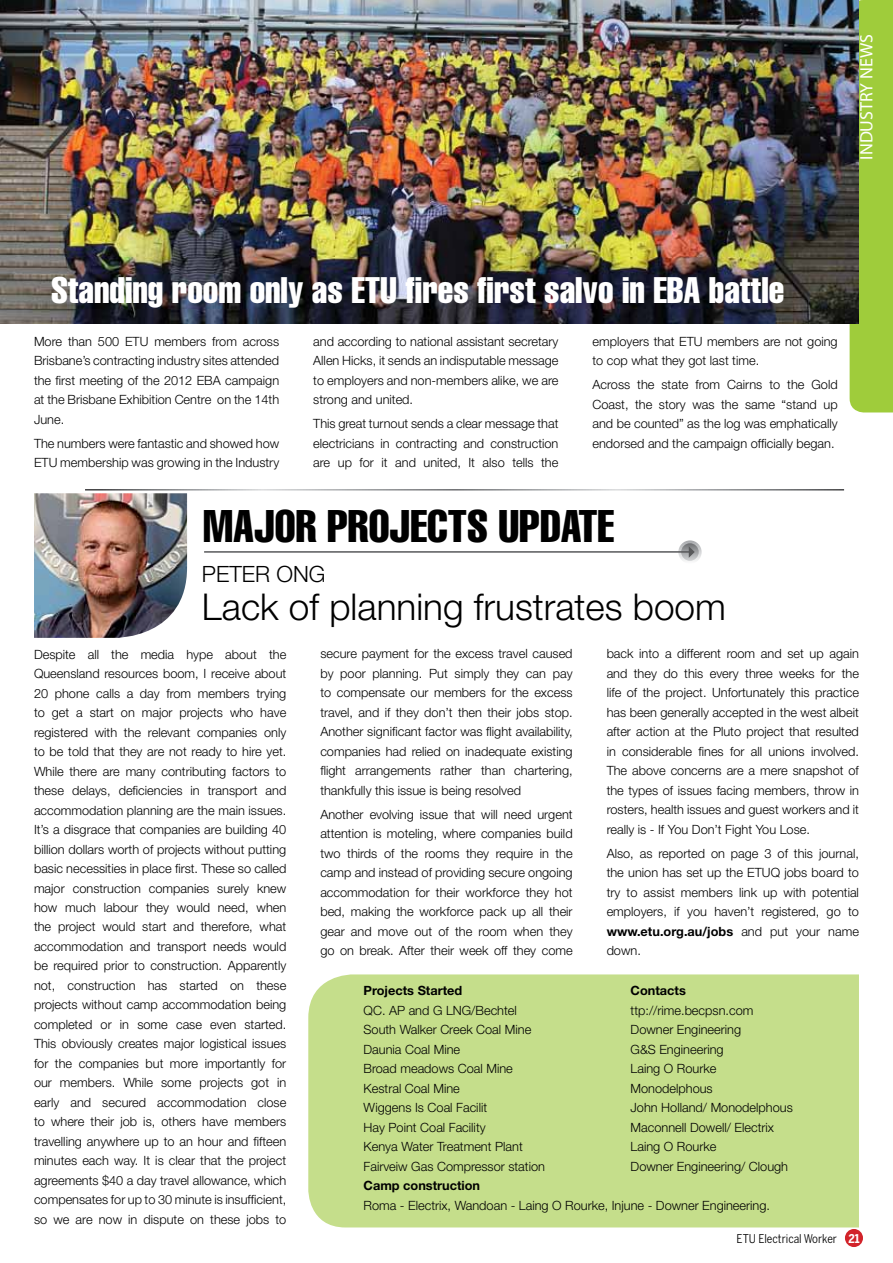
<style>
.page{position:relative;width:893px;height:1263px;background:#fff}
.page>*{position:absolute;margin:0;border:0;box-sizing:border-box;transform-origin:0 0}
.t1{font:extra-condensed 44.85px "Helvetica";color:#000}
.t2{font:300 36.9px "Helvetica Neue";color:#000}
.t3{font:extra-condensed 36.3px "Helvetica";color:#fff}
.t4{font:300 22.5px "Helvetica Neue";color:#000}
.t5{font:18px "Myriad Pro";color:#fff}
.t6{font:300 12.75px/19.5px "Helvetica Neue";color:#000;text-align:justify}
.t7{font:700 12.75px "Helvetica Neue";color:#000}
.t8{font:12px "Benton Sans Cond";color:#000}
.s1{font-weight:700}
.s2{font-weight:700;color:#fff}
</style>
<div class="page">
<div style="left:308px;top:974px;width:551px;height:253px;background:#c5de8b"></div>
<div style="left:845px;top:1229px;width:18px;height:18px;background:#d2232a;border-radius:50%"></div>
<div style="left:850px;top:0;width:43px;height:412px;background:#9fcc3b"></div>
<img style="left:34px;top:493px;width:153px;height:145px">
<svg style="left:678px;top:540px;width:24px;height:24px"></svg>
<svg style="left:681px;top:543px;width:18px;height:18px"></svg>
<svg style="left:689px;top:546px;width:6px;height:12px"></svg>
<hr style="left:204px;top:551px;width:486px;height:2px;background:#58595b">
<img style="left:0;top:0;width:859px;height:323px">
<h3 class="t5" style="left:855px;top:160px;width:127px;rotate:-90deg">INDUSTRY NEWS</h3>
<h3 class="t3" style="left:51px;top:267px;width:735px">Standing room only as ETU fires first salvo in EBA battle</h3>
<p class="t6" style="left:34px;top:331px;width:247px">More than 500 ETU members from across Brisbane’s contracting industry sites attended the first meeting of the 2012 EBA campaign at the Brisbane Exhibition Centre on the 14th June.</p>
<p class="t6" style="left:34px;top:433px;width:247px">The numbers were fantastic and showed how<br>ETU membership was growing in the Industry</p>
<p class="t6" style="left:313px;top:331px;width:247px">and according to national assistant secretary Allen Hicks, it sends an indisputable message to employers and non-members alike, we are strong and united.</p>
<p class="t6" style="left:313px;top:414px;width:247px">This great turnout sends a clear message that electricians in contracting and construction are up for it and united, It also tells the</p>
<p class="t6" style="left:592px;top:331px;width:247px">employers that ETU members are not going to cop what they got last time.</p>
<p class="t6" style="left:592px;top:375px;width:247px">Across the state from Cairns to the Gold Coast, the story was the same “stand up and be counted” as the log was emphatically endorsed and the campaign officially began.</p>
<h1 class="t1" style="left:203px;top:498px;width:412px">MAJOR PROJECTS UPDATE</h1>
<h3 class="t4" style="left:202px;top:560px;width:125px">PETER ONG</h3>
<h2 class="t2" style="left:202px;top:584px;width:525px">Lack of planning frustrates boom</h2>
<p class="t6" style="left:607px;top:644px;width:254px">back into a different room and set up again and they do this every three weeks for the life of the project. Unfortunately this practice has been generally accepted in the west albeit after action at the Pluto project that resulted in considerable fines for all unions involved.<br>The above concerns are a mere snapshot of the types of issues facing members, throw in rosters, health issues and guest workers and it really is - If You Don’t Fight You Lose.</p>
<p class="t6" style="left:607px;top:843px;width:254px">Also, as reported on page 3 of this journal, the union has set up the ETUQ jobs board to try to assist members link up with potential employers, if you haven’t registered, go to <span class="s1">www.etu.org.au/jobs</span> and put your name down.</p>
<p class="t6" style="left:34px;top:644px;width:254px">Despite all the media hype about the Queensland resources boom, I receive about 20 phone calls a day from members trying to get a start on major projects who have registered with the relevant companies only to be told that they are not ready to hire yet.<br>While there are many contributing factors to these delays, deficiencies in transport and accommodation planning are the main issues.<br>It’s a disgrace that companies are building 40 billion dollars worth of projects without putting basic necessities in place first. These so called major construction companies surely knew how much labour they would need, when the project would start and therefore, what accommodation and transport needs would be required prior to construction. Apparently not, construction has started on these projects without camp accommodation being completed or in some case even started.<br>This obviously creates major logistical issues for the companies but more importantly for our members. While some projects got in early and secured accommodation close to where their job is, others have members travelling anywhere up to an hour and fifteen minutes each way. It is clear that the project agreements $40 a day travel allowance, which compensates for up to 30 minute is insufficient, so we are now in dispute on these jobs to</p>
<p class="t6" style="left:320px;top:644px;width:254px">secure payment for the excess travel caused by poor planning. Put simply they can pay to compensate our members for the excess travel, and if they don’t then their jobs stop.<br>Another significant factor was flight availability, companies had relied on inadequate existing flight arrangements rather than chartering, thankfully this issue is being resolved</p>
<p class="t6" style="left:320px;top:804px;width:254px">Another evolving issue that will need urgent attention is moteling, where companies build two thirds of the rooms they require in the camp and instead of providing secure ongoing accommodation for their workforce they hot bed, making the workforce pack up all their gear and move out of the room when they go on break. After their week off they come</p>
<p class="t7" style="left:364px;top:983px;width:100px">Projects Started</p>
<p class="t7" style="left:631px;top:983px;width:57px">Contacts</p>
<p class="t6" style="left:364px;top:1000px;width:155px">QC. AP and G LNG/Bechtel</p>
<p class="t6" style="left:631px;top:1000px;width:124px">ttp://rime.becpsn.com</p>
<p class="t6" style="left:364px;top:1020px;width:169px">South Walker Creek Coal Mine</p>
<p class="t6" style="left:631px;top:1020px;width:112px">Downer Engineering</p>
<p class="t6" style="left:364px;top:1039px;width:98px">Daunia Coal Mine</p>
<p class="t6" style="left:631px;top:1039px;width:95px">G&amp;S Engineering</p>
<p class="t6" style="left:364px;top:1059px;width:151px">Broad meadows Coal Mine</p>
<p class="t6" style="left:631px;top:1059px;width:87px">Laing O Rourke</p>
<p class="t6" style="left:364px;top:1078px;width:98px">Kestral Coal Mine</p>
<p class="t6" style="left:631px;top:1078px;width:84px">Monodelphous</p>
<p class="t6" style="left:364px;top:1098px;width:125px">Wiggens Is Coal Facilit</p>
<p class="t6" style="left:631px;top:1098px;width:164px">John Holland/ Monodelphous</p>
<p class="t6" style="left:364px;top:1117px;width:124px">Hay Point Coal Facility</p>
<p class="t6" style="left:631px;top:1117px;width:145px">Maconnell Dowell/ Electrix</p>
<p class="t6" style="left:364px;top:1137px;width:161px">Kenya Water Treatment Plant</p>
<p class="t6" style="left:631px;top:1137px;width:87px">Laing O Rourke</p>
<p class="t6" style="left:364px;top:1156px;width:183px">Fairveiw Gas Compressor station</p>
<p class="t6" style="left:631px;top:1156px;width:159px">Downer Engineering/ Clough</p>
<p class="t7" style="left:364px;top:1178px;width:118px">Camp construction</p>
<p class="t6" style="left:364px;top:1195px;width:408px">Roma - Electrix, Wandoan - Laing O Rourke, Injune - Downer Engineering.</p>
<p class="t8" style="left:737px;top:1231px;width:125px">ETU Electrical Worker <span class="s2">21</span></p>
</div>
